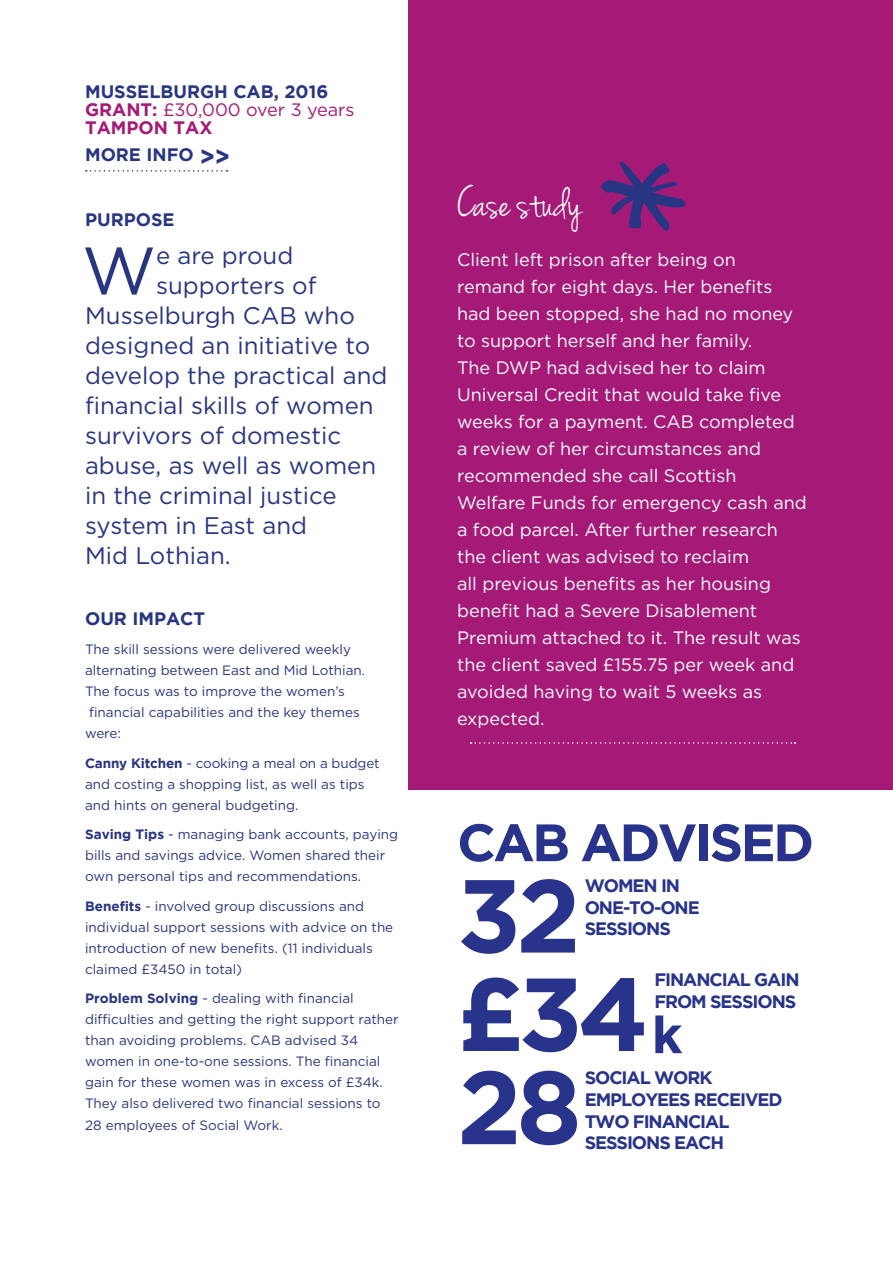
<style>
.page{position:relative;width:893px;height:1263px;background:#fff}
.page>*{position:absolute;margin:0;border:0;box-sizing:border-box;transform-origin:0 0}
.t1{font:700 103.5px/95.8px "Gotham";color:#28348b}
.t2{font:66.9px "Gotham";color:#283583}
.t3{font:700 52.5px "Gotham";letter-spacing:-.05em;color:#28348b}
.t4{font:700 51.6px "Gotham";color:#28348b}
.t5{font:45px "Jenna Sue Pro";color:#fff}
.t6{font:700 27px "Gotham Narrow";color:#283583}
.t7{font:24px "Gotham";color:#283583}
.t8{font:18px/27px "Gotham";color:#fff}
.t9{font:700 18px/21.6px "Gotham";letter-spacing:-.06em;color:#28348b}
.t10{font:700 18px/18px "Gotham";color:#283583}
.t11{font:13.5px/21px "Gotham";color:#283583}
.s1{color:#a51a77}
.s2{font-weight:400;color:#a51a77}
.s3{font-weight:700}
</style>
<div class="page">
<div style="left:408px;top:0;width:485px;height:789px;background:#a51a77"></div>
<svg style="left:471px;top:742px;width:324px;height:2px"></svg>
<svg style="left:601px;top:161px;width:85px;height:70px"></svg>
<svg style="left:86px;top:170px;width:142px;height:2px"></svg>
<h3 class="t10" style="left:85px;top:82px;width:271px">MUSSELBURGH CAB, 2016<br><span class="s1">GRANT:</span> <span class="s2">£30,000 over 3 years<br></span><span class="s1">TAMPON TAX</span></h3>
<h3 class="t10" style="left:85px;top:145px;width:110px">MORE INFO</h3>
<h3 class="t6" style="left:200px;top:139px;width:32px">&gt;&gt;</h3>
<h3 class="t10" style="left:85px;top:210px;width:91px">PURPOSE</h3>
<h2 class="t2" style="left:82px;top:234px;width:76px">W</h2>
<h3 class="t7" style="left:156px;top:242px;width:139px">e are proud</h3>
<h3 class="t7" style="left:156px;top:272px;width:162px">supporters of</h3>
<h3 class="t7" style="left:85px;top:302px;width:271px">Musselburgh CAB who</h3>
<h3 class="t7" style="left:85px;top:332px;width:287px">designed an initiative to</h3>
<h3 class="t7" style="left:85px;top:362px;width:304px">develop the practical and</h3>
<h3 class="t7" style="left:85px;top:392px;width:290px">financial skills of women</h3>
<h3 class="t7" style="left:85px;top:422px;width:258px">survivors of domestic</h3>
<h3 class="t7" style="left:85px;top:452px;width:293px">abuse, as well as women</h3>
<h3 class="t7" style="left:85px;top:482px;width:253px">in the criminal justice</h3>
<h3 class="t7" style="left:85px;top:512px;width:224px">system in East and</h3>
<h3 class="t7" style="left:85px;top:542px;width:147px">Mid Lothian.</h3>
<h3 class="t10" style="left:85px;top:609px;width:122px">OUR IMPACT</h3>
<p class="t11" style="left:85px;top:639px;width:268px">The skill sessions were delivered weekly</p>
<p class="t11" style="left:85px;top:660px;width:281px">alternating between East and Mid Lothian.</p>
<p class="t11" style="left:85px;top:681px;width:261px">The focus was to improve the women’s</p>
<p class="t11" style="left:89px;top:702px;width:272px">financial capabilities and the key themes</p>
<p class="t11" style="left:85px;top:723px;width:37px">were:</p>
<p class="t11" style="left:85px;top:752px;width:296px"><span class="s3">Canny Kitchen</span> - cooking a meal on a budget and costing a shopping list, as well as tips and hints on general budgeting.</p>
<p class="t11" style="left:85px;top:824px;width:315px"><span class="s3">Saving Tips</span> - managing bank accounts, paying bills and savings advice. Women shared their own personal tips and recommendations.</p>
<p class="t11" style="left:85px;top:895px;width:310px"><span class="s3">Benefits</span> - involved group discussions and individual support sessions with advice on the introduction of new benefits. (11 individuals claimed £3450 in total)</p>
<p class="t11" style="left:85px;top:988px;width:315px"><span class="s3">Problem Solving</span> - dealing with financial difficulties and getting the right support rather than avoiding problems. CAB advised 34 women in one-to-one sessions. The financial gain for these women was in excess of £34k.<br>They also delivered two financial sessions to 28 employees of Social Work.</p>
<h3 class="t5" style="left:457px;top:176px;width:126px">Case study</h3>
<p class="t8" style="left:457px;top:246px;width:351px">Client left prison after being on remand for eight days. Her benefits had been stopped, she had no money to support herself and her family.<br>The DWP had advised her to claim Universal Credit that would take five weeks for a payment. CAB completed a review of her circumstances and recommended she call Scottish Welfare Funds for emergency cash and a food parcel. After further research the client was advised to reclaim<br>all previous benefits as her housing benefit had a Severe Disablement Premium attached to it. The result was the client saved £155.75 per week and avoided having to wait 5 weeks as expected.</p>
<h3 class="t3" style="left:457px;top:812px;width:358px">CAB ADVISED</h3>
<h1 class="t1" style="left:457px;top:865px;width:193px">32 £34<br>28</h1>
<h3 class="t9" style="left:585px;top:874px;width:117px">WOMEN IN<br>ONE-TO-ONE<br>SESSIONS</h3>
<h3 class="t9" style="left:654px;top:969px;width:147px">FINANCIAL GAIN<br>FROM SESSIONS</h3>
<h3 class="t4" style="left:652px;top:1005px;width:32px">k</h3>
<h3 class="t9" style="left:585px;top:1067px;width:199px">SOCIAL WORK<br>EMPLOYEES RECEIVED<br>TWO FINANCIAL<br>SESSIONS EACH</h3>
</div>
